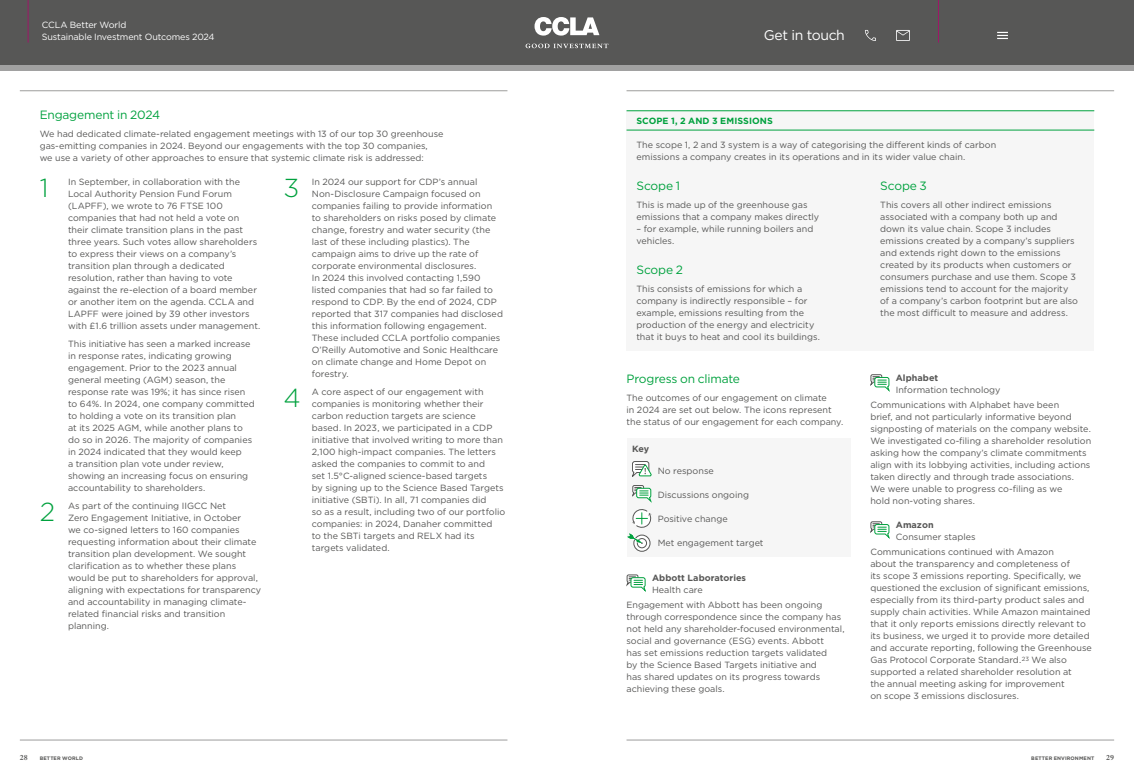
<style>
.page{position:relative;width:1134px;height:780px;background:#fff}
.page>*{position:absolute;margin:0;border:0;box-sizing:border-box;transform-origin:0 0}
.t1{font:300 26px "Gotham";color:#00a13e}
.t2{font:14px "Gotham";letter-spacing:-.03em;color:#fff}
.t3{font:12px "Gotham";letter-spacing:-.015em;color:#00a13e}
.t4{font:9px/12px "Gotham";color:#575756}
.t5{font:9px/12px "Gotham";letter-spacing:-.015em;color:#fff}
.t6{font:700 9px/12px "Gotham";letter-spacing:.005em;color:#575756}
.t7{font:700 9px "Gotham";letter-spacing:.005em;color:#00a13e}
.t8{font:700 8px "Bembo Std";color:#575756}
.t9{font:700 5px "Gotham";letter-spacing:.025em;color:#575756}
.s1{font-weight:400}
.s2{font-weight:700}
</style>
<div class="page">
<hr style="left:20px;top:90px;width:487px;height:1px;background:#9d9d9c">
<hr style="left:20px;top:739px;width:487px;height:1px;background:#9d9d9c">
<hr style="left:626px;top:90px;width:488px;height:1px;background:#9d9d9c">
<hr style="left:626px;top:739px;width:488px;height:1px;background:#9d9d9c">
<div style="left:626px;top:438px;width:224px;height:119px;background:#f6f6f6"></div>
<svg style="left:632px;top:461px;width:19px;height:15px"></svg>
<svg style="left:632px;top:485px;width:19px;height:17px"></svg>
<svg style="left:632px;top:509px;width:19px;height:18px"></svg>
<svg style="left:634px;top:535px;width:16px;height:16px"></svg>
<div style="left:634px;top:535px;width:16px;height:16px;border:1px solid #575756;border-radius:50%"></div>
<div style="left:637px;top:538px;width:9px;height:9px;background:#fff;border-radius:50%"></div>
<div style="left:637px;top:538px;width:10px;height:10px;border:1px solid #575756;border-radius:50%"></div>
<svg style="left:627px;top:533px;width:17px;height:11px"></svg>
<svg style="left:626px;top:574px;width:20px;height:17px"></svg>
<svg style="left:870px;top:374px;width:19px;height:17px"></svg>
<svg style="left:870px;top:521px;width:19px;height:17px"></svg>
<div style="left:626px;top:111px;width:468px;height:239px;background:#f6f6f6"></div>
<hr style="left:626px;top:111px;width:468px;height:1px;background:#00a13e">
<hr style="left:626px;top:130px;width:468px;height:1px;background:#00a13e">
<div style="left:0;top:0;width:1134px;height:65px;background:#575756"></div>
<svg style="left:997px;top:32px;width:11px;height:7px"></svg>
<svg style="left:534px;top:17px;width:65px;height:19px"></svg>
<svg style="left:526px;top:44px;width:82px;height:4px"></svg>
<hr style="left:28px;top:0;width:1px;height:43px;background:#9e1768">
<hr style="left:938px;top:0;width:1px;height:43px;background:#9e1768">
<svg style="left:896px;top:30px;width:14px;height:11px"></svg>
<svg style="left:865px;top:30px;width:11px;height:11px"></svg>
<div style="left:0;top:65px;width:1134px;height:6px;background:#a1a1a1"></div>
<p class="t5" style="left:42px;top:18px;width:174px">CCLA Better World<br>Sustainable Investment Outcomes 2024</p>
<p class="t3" style="left:40px;top:107px;width:122px">Engagement in 2024</p>
<p class="t4" style="left:40px;top:128px;width:405px">We had dedicated climate-related engagement meetings with 13 of our top 30 greenhouse gas-emitting companies in 2024. Beyond our engagements with the top 30 companies,<br>we use a variety of other approaches to ensure that systemic climate risk is addressed:</p>
<p class="t1" style="left:40px;top:171px;width:10px">1</p>
<p class="t4" style="left:68px;top:176px;width:194px">In September, in collaboration with the Local Authority Pension Fund Forum (LAPFF), we wrote to 76 FTSE 100 companies that had not held a vote on their climate transition plans in the past three years. Such votes allow shareholders to express their views on a company’s transition plan through a dedicated resolution, rather than having to vote against the re-election of a board member or another item on the agenda. CCLA and LAPFF were joined by 39 other investors with £1.6 trillion assets under management.</p>
<p class="t4" style="left:68px;top:338px;width:188px">This initiative has seen a marked increase in response rates, indicating growing engagement. Prior to the 2023 annual general meeting (AGM) season, the response rate was 19%; it has since risen to 64%. In 2024, one company committed to holding a vote on its transition plan<br>at its 2025 AGM, while another plans to do so in 2026. The majority of companies in 2024 indicated that they would keep<br>a transition plan vote under review, showing an increasing focus on ensuring accountability to shareholders.</p>
<p class="t1" style="left:40px;top:495px;width:17px">2</p>
<p class="t4" style="left:68px;top:500px;width:195px">As part of the continuing IIGCC Net<br>Zero Engagement Initiative, in October<br>we co-signed letters to 160 companies requesting information about their climate transition plan development. We sought clarification as to whether these plans would be put to shareholders for approval, aligning with expectations for transparency and accountability in managing climate&shy;related financial risks and transition planning.</p>
<p class="t1" style="left:283px;top:171px;width:17px">3</p>
<p class="t4" style="left:312px;top:176px;width:193px">In 2024 our support for CDP’s annual Non-Disclosure Campaign focused on companies failing to provide information to shareholders on risks posed by climate change, forestry and water security (the last of these including plastics). The campaign aims to drive up the rate of corporate environmental disclosures.<br>In 2024 this involved contacting 1,590 listed companies that had so far failed to respond to CDP. By the end of 2024, CDP reported that 317 companies had disclosed this information following engagement.<br>These included CCLA portfolio companies O’Reilly Automotive and Sonic Healthcare on climate change and Home Depot on forestry.</p>
<p class="t1" style="left:283px;top:381px;width:19px">4</p>
<p class="t4" style="left:312px;top:386px;width:195px">A core aspect of our engagement with companies is monitoring whether their carbon reduction targets are science based. In 2023, we participated in a CDP initiative that involved writing to more than 2,100 high-impact companies. The letters asked the companies to commit to and<br>set 1.5°C-aligned science-based targets<br>by signing up to the Science Based Targets initiative (SBTi). In all, 71 companies did<br>so as a result, including two of our portfolio companies: in 2024, Danaher committed<br>to the SBTi targets and RELX had its targets validated.</p>
<p class="t8" style="left:20px;top:753px;width:10px">28</p>
<p class="t9" style="left:40px;top:755px;width:45px">BETTER WORLD</p>
<h2 class="t2" style="left:764px;top:26px;width:83px">Get in touch</h2>
<p class="t7" style="left:636px;top:115px;width:138px">SCOPE 1, 2 AND 3 EMISSIONS</p>
<p class="t4" style="left:636px;top:138px;width:361px">The scope 1, 2 and 3 system is a way of categorising the different kinds of carbon emissions a company creates in its operations and in its wider value chain.</p>
<p class="t3" style="left:636px;top:178px;width:45px">Scope 1</p>
<p class="t4" style="left:636px;top:198px;width:184px">This is made up of the greenhouse gas emissions that a company makes directly</p>
<p class="t4" style="left:636px;top:222px;width:178px">– for example, while running boilers and vehicles.</p>
<p class="t3" style="left:636px;top:262px;width:48px">Scope 2</p>
<p class="t4" style="left:636px;top:282px;width:185px">This consists of emissions for which a company is indirectly responsible – for example, emissions resulting from the production of the energy and electricity that it buys to heat and cool its buildings.</p>
<p class="t3" style="left:880px;top:178px;width:48px">Scope 3</p>
<p class="t4" style="left:880px;top:198px;width:199px">This covers all other indirect emissions associated with a company both up and down its value chain. Scope 3 includes emissions created by a company’s suppliers and extends right down to the emissions created by its products when customers or consumers purchase and use them. Scope 3 emissions tend to account for the majority of a company’s carbon footprint but are also the most difficult to measure and address.</p>
<p class="t3" style="left:626px;top:371px;width:115px">Progress on climate</p>
<p class="t4" style="left:626px;top:391px;width:218px">The outcomes of our engagement on climate<br>in 2024 are set out below. The icons represent the status of our engagement for each company.</p>
<p class="t6" style="left:632px;top:442px;width:19px">Key</p>
<p class="t4" style="left:658px;top:464px;width:58px">No response</p>
<p class="t4" style="left:658px;top:488px;width:93px">Discussions ongoing</p>
<p class="t4" style="left:658px;top:512px;width:72px">Positive change</p>
<p class="t4" style="left:658px;top:536px;width:107px">Met engagement target</p>
<p class="t6" style="left:652px;top:571px;width:96px">Abbott Laboratories<br><span class="s1">Health care</span></p>
<p class="t4" style="left:626px;top:598px;width:219px">Engagement with Abbott has been ongoing through correspondence since the company has not held any shareholder-focused environmental, social and governance (ESG) events. Abbott<br>has set emissions reduction targets validated<br>by the Science Based Targets initiative and<br>has shared updates on its progress towards achieving these goals.</p>
<p class="t4" style="left:896px;top:371px;width:106px"><span class="s2">Alphabet<br></span>Information technology</p>
<p class="t4" style="left:870px;top:398px;width:222px">Communications with Alphabet have been<br>brief, and not particularly informative beyond signposting of materials on the company website.<br>We investigated co-filing a shareholder resolution asking how the company’s climate commitments align with its lobbying activities, including actions taken directly and through trade associations.<br>We were unable to progress co-filing as we<br>hold non-voting shares.</p>
<p class="t4" style="left:896px;top:518px;width:81px"><span class="s2">Amazon<br></span>Consumer staples</p>
<p class="t4" style="left:870px;top:545px;width:223px">Communications continued with Amazon<br>about the transparency and completeness of<br>its scope 3 emissions reporting. Specifically, we questioned the exclusion of significant emissions, especially from its third-party product sales and supply chain activities. While Amazon maintained that it only reports emissions directly relevant to its business, we urged it to provide more detailed and accurate reporting, following the Greenhouse Gas Protocol Corporate Standard.<sup>23</sup> We also supported a related shareholder resolution at<br>the annual meeting asking for improvement<br>on scope 3 emissions disclosures.</p>
<p class="t9" style="left:1031px;top:755px;width:65px">BETTER ENVIRONMENT</p>
<p class="t8" style="left:1106px;top:753px;width:10px">29</p>
</div>
